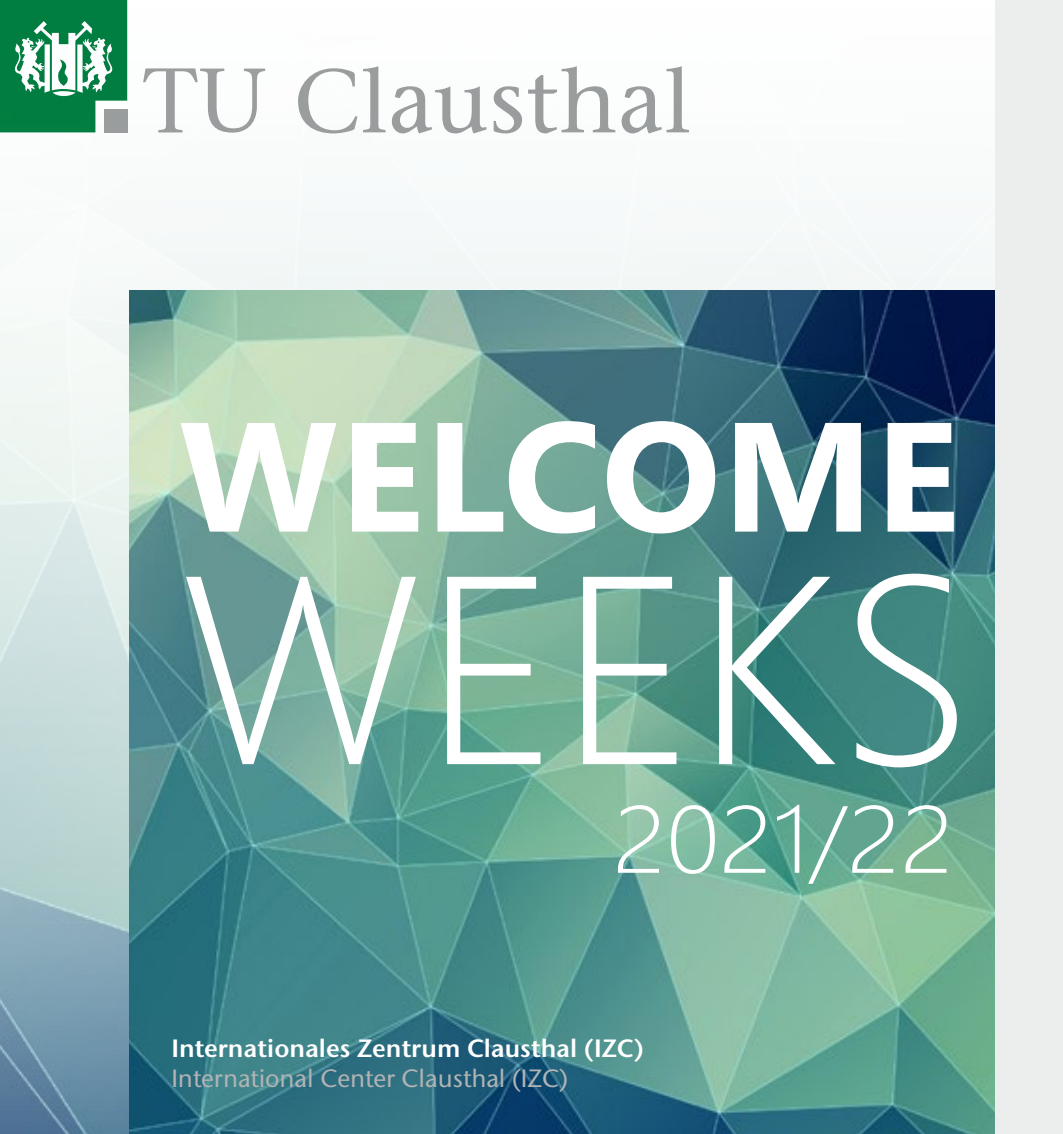
<style>
.page{position:relative;width:1063px;height:1134px;background:#fff}
.page>*{position:absolute;margin:0;border:0;box-sizing:border-box;transform-origin:0 0}
.t1{font:300 267.5px "Segoe UI";color:#fff}
.t2{font:700 155.25px "Segoe UI";letter-spacing:.01em;color:#fff}
.t3{font:300 95px "Segoe UI";color:#fff;scale:1.09 1}
.t4{font:600 25px "Stone Sans ITC Std";color:#fff}
.t5{font:500 25px "Stone Sans ITC Std";color:#b1b3b4}
</style>
<div class="page">
<img style="left:0;top:0;width:996px;height:1134px">
<img style="left:129px;top:291px;width:867px;height:843px">
<div style="left:996px;top:0;width:67px;height:1134px;background:#eceded"></div>
<h1 class="t2" style="left:179px;top:330px;width:781px">WELCOME</h1>
<h1 class="t1" style="left:179px;top:417px;width:795px">WEEKS</h1>
<p class="t3" style="left:613px;top:749px;width:314px">2021/22</p>
<p class="t4" style="left:171px;top:1032px;width:474px">Internationales Zentrum Clausthal (IZC)</p>
<p class="t5" style="left:171px;top:1063px;width:398px">International Center Clausthal (IZC)</p>
</div>
